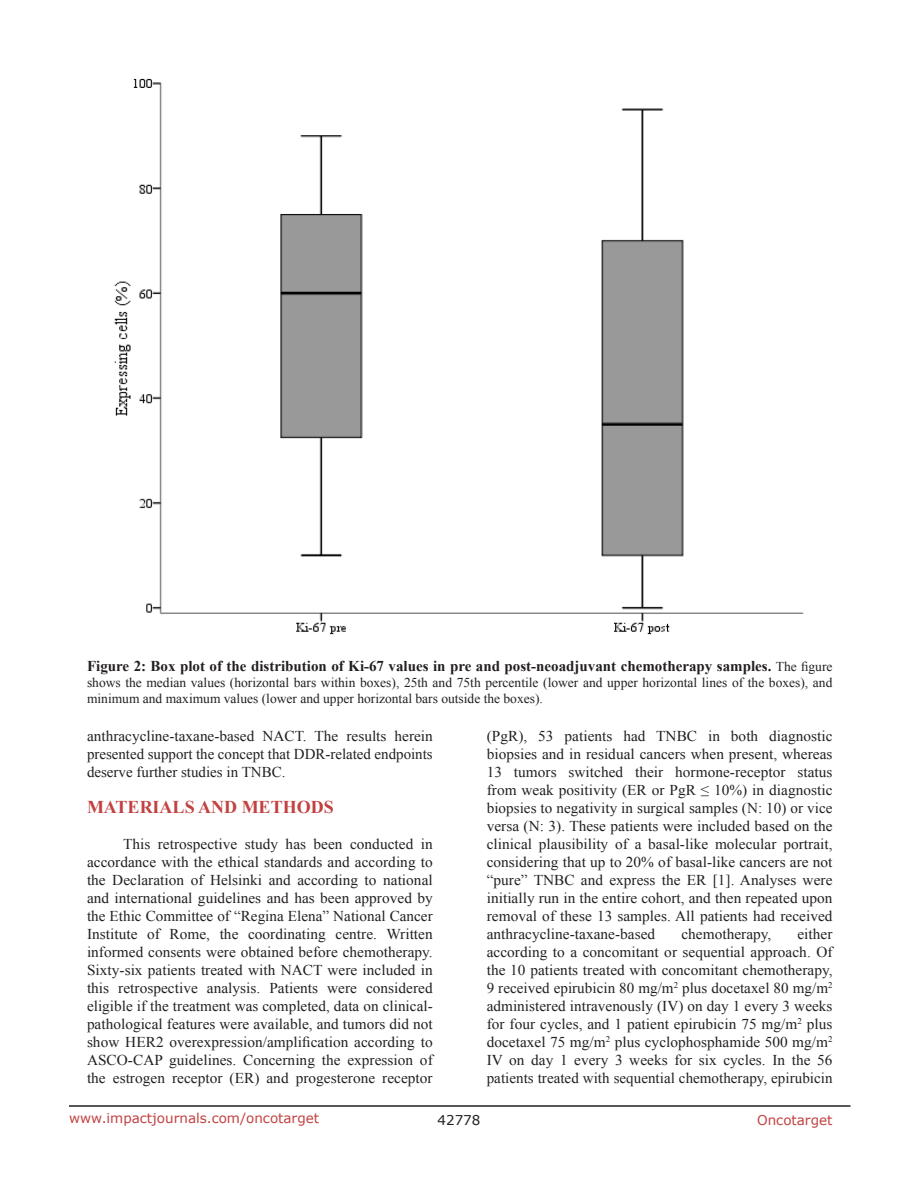
<style>
.page{position:relative;width:918px;height:1188px;background:#fff}
.page>*{position:absolute;margin:0;border:0;box-sizing:border-box;transform-origin:0 0}
.Heading{font:700 18px "Times New Roman";color:#c24141}
.BodyText{font:15px/18px "Times New Roman";letter-spacing:.005em;color:#231f20;text-align:justify}
.FigureText{font:700 15px "Times New Roman";color:#231f20}
.FigureText-2{font:13.5px/16.2px "Times New Roman";color:#231f20}
.t1{font:13.5px "Verdana";color:#c24141}
.t2{font:13.5px "Verdana";color:#231f20}
.s1{font-weight:400;font-size:13.5px}
</style>
<div class="page">
<hr style="left:69px;top:1105px;width:781px;height:2px;background:#231f20">
<img style="left:114px;top:78px;width:690px;height:557px">
<p class="FigureText" style="left:87px;top:656px;width:747px">Figure 2: Box plot of the distribution of Ki-67 values in pre and post-neoadjuvant chemotherapy samples. <span class="s1">The figure</span></p>
<p class="FigureText-2" style="left:87px;top:674px;width:747px">shows the median values (horizontal bars within boxes), 25th and 75th percentile (lower and upper horizontal lines of the boxes), and minimum and maximum values (lower and upper horizontal bars outside the boxes).</p>
<p class="BodyText" style="left:87px;top:727px;width:347px">anthracycline-taxane-based NACT. The results herein presented support the concept that DDR-related endpoints deserve further studies in TNBC.</p>
<p class="Heading" style="left:87px;top:795px;width:248px">MATERIALS AND METHODS</p>
<p class="BodyText" style="left:87px;top:835px;width:347px;text-indent:36px">This retrospective study has been conducted in accordance with the ethical standards and according to the Declaration of Helsinki and according to national and international guidelines and has been approved by the Ethic Committee of “Regina Elena” National Cancer Institute of Rome, the coordinating centre. Written informed consents were obtained before chemotherapy.<br>Sixty-six patients treated with NACT were included in this retrospective analysis. Patients were considered eligible if the treatment was completed, data on clinical&shy;pathological features were available, and tumors did not show HER2 overexpression/amplification according to ASCO-CAP guidelines. Concerning the expression of the estrogen receptor (ER) and progesterone receptor</p>
<p class="BodyText" style="left:487px;top:727px;width:347px">(PgR), 53 patients had TNBC in both diagnostic biopsies and in residual cancers when present, whereas 13 tumors switched their hormone-receptor status from weak positivity (ER or PgR ≤ 10%) in diagnostic biopsies to negativity in surgical samples (N: 10) or vice versa (N: 3). These patients were included based on the clinical plausibility of a basal-like molecular portrait, considering that up to 20% of basal-like cancers are not “pure” TNBC and express the ER [1]. Analyses were initially run in the entire cohort, and then repeated upon removal of these 13 samples. All patients had received anthracycline-taxane-based</p>
<p class="BodyText" style="left:487px;top:925px;width:347px;text-indent:311px">either according to a concomitant or sequential approach. Of the 10 patients treated with concomitant chemotherapy, 9 received epirubicin 80 mg/m<sup>2</sup> plus docetaxel 80 mg/m<sup>2 </sup>administered intravenously (IV) on day 1 every 3 weeks for four cycles, and 1 patient epirubicin 75 mg/m<sup>2</sup> plus docetaxel 75 mg/m<sup>2</sup> plus cyclophosphamide 500 mg/m<sup>2<br></sup>IV on day 1 every 3 weeks for six cycles. In the 56 patients treated with sequential chemotherapy, epirubicin</p>
<p class="BodyText" style="left:681px;top:925px;width:92px">chemotherapy,</p>
<p class="t1" style="left:69px;top:1109px;width:252px">www.impactjournals.com/oncotarget</p>
<p class="t2" style="left:438px;top:1111px;width:44px">42778</p>
<p class="t1" style="left:757px;top:1111px;width:77px">Oncotarget</p>
</div>
